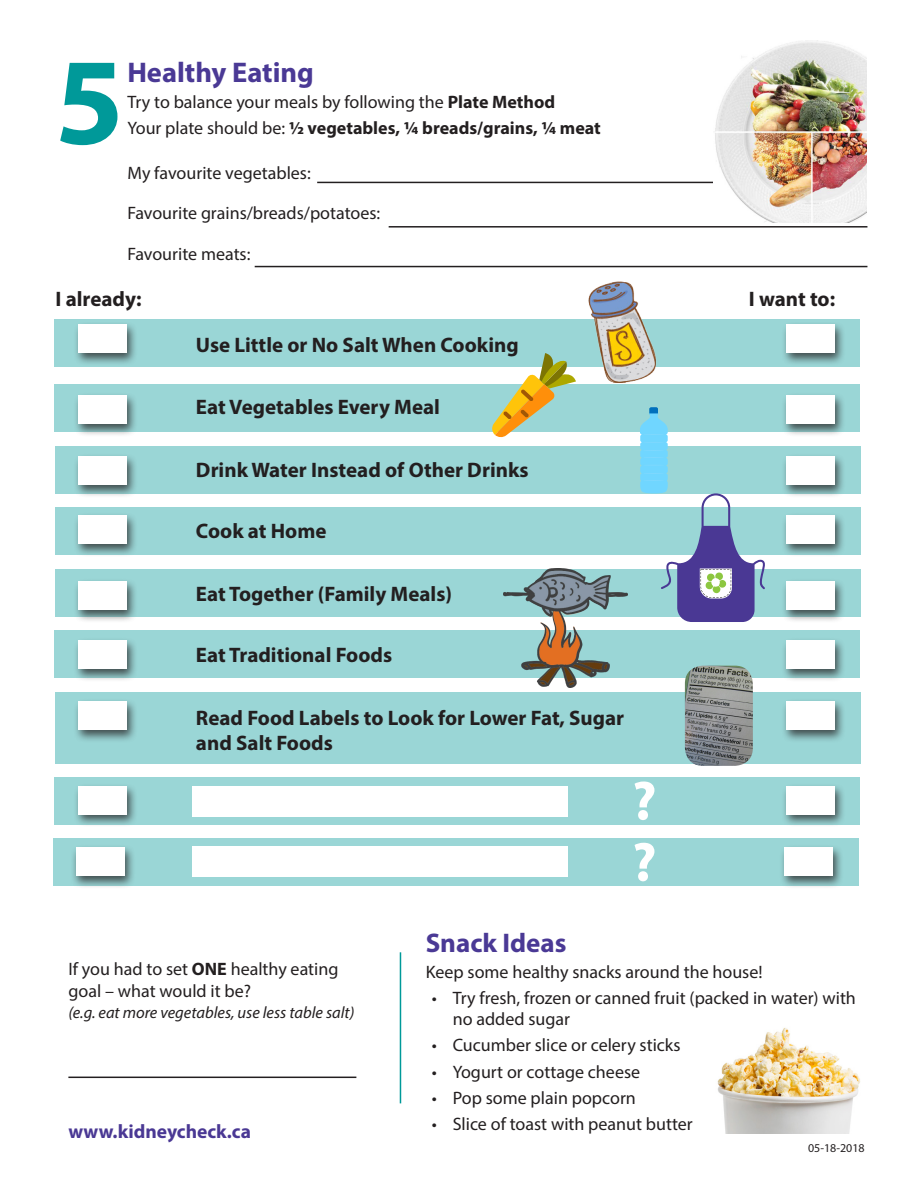
<style>
.page{position:relative;width:918px;height:1188px;background:#fff}
.page>*{position:absolute;margin:0;border:0;box-sizing:border-box;transform-origin:0 0}
.t1{font:700 124.5px "Myriad Pro";color:#099}
.t2{font:700 55.5px "Myriad Pro";color:#fff}
.t3{font:700 28.5px "Myriad Pro";color:#4a3995}
.t4{font:700 27px "Myriad Pro";color:#4a3995}
.t5{font:700 21px/25.2px "Myriad Pro";color:#231f20}
.t6{font:700 19.5px "Myriad Pro";color:#4a3894}
.t7{font:18px/21.6px "Myriad Pro";color:#231f20}
.t8{font:700 18px "Myriad Pro";color:#231f20}
.t9{font:italic 16.5px "Myriad Pro";color:#231f20}
.t10{font:12px "Myriad Pro";color:#231f20}
.s1{font-weight:700}
.s2{font-weight:400}
</style>
<div class="page">
<hr style="left:255px;top:266px;width:612px;height:1px;background:#231f20">
<div style="left:54px;top:319px;width:806px;height:48px;background:#9ad6d6"></div>
<div style="left:54px;top:385px;width:806px;height:47px;background:#9ad6d6"></div>
<div style="left:55px;top:446px;width:806px;height:47px;background:#9ad6d6"></div>
<div style="left:55px;top:508px;width:806px;height:47px;background:#9ad6d6"></div>
<div style="left:55px;top:569px;width:806px;height:47px;background:#9ad6d6"></div>
<div style="left:54px;top:631px;width:806px;height:47px;background:#9ad6d6"></div>
<div style="left:55px;top:692px;width:806px;height:71px;background:#9ad6d6"></div>
<div style="left:54px;top:778px;width:806px;height:47px;background:#9ad6d6"></div>
<div style="left:73px;top:783px;width:65px;height:45px;background:#231f20;opacity:.75"></div>
<div style="left:78px;top:786px;width:48px;height:28px;background:#fff"></div>
<div style="left:73px;top:699px;width:65px;height:44px;background:#231f20;opacity:.75"></div>
<div style="left:78px;top:702px;width:48px;height:28px;background:#fff"></div>
<div style="left:73px;top:322px;width:65px;height:45px;background:#231f20;opacity:.75"></div>
<div style="left:78px;top:325px;width:48px;height:28px;background:#fff"></div>
<div style="left:73px;top:393px;width:65px;height:44px;background:#231f20;opacity:.75"></div>
<div style="left:78px;top:396px;width:48px;height:28px;background:#fff"></div>
<div style="left:73px;top:453px;width:65px;height:45px;background:#231f20;opacity:.75"></div>
<div style="left:78px;top:457px;width:48px;height:28px;background:#fff"></div>
<div style="left:73px;top:512px;width:65px;height:45px;background:#231f20;opacity:.75"></div>
<div style="left:78px;top:515px;width:48px;height:28px;background:#fff"></div>
<div style="left:73px;top:578px;width:65px;height:45px;background:#231f20;opacity:.75"></div>
<div style="left:78px;top:581px;width:48px;height:28px;background:#fff"></div>
<div style="left:73px;top:637px;width:65px;height:45px;background:#231f20;opacity:.75"></div>
<div style="left:78px;top:640px;width:48px;height:28px;background:#fff"></div>
<div style="left:781px;top:783px;width:65px;height:45px;background:#231f20;opacity:.75"></div>
<div style="left:786px;top:786px;width:48px;height:28px;background:#fff"></div>
<div style="left:781px;top:699px;width:65px;height:44px;background:#231f20;opacity:.75"></div>
<div style="left:786px;top:702px;width:48px;height:28px;background:#fff"></div>
<div style="left:781px;top:322px;width:65px;height:45px;background:#231f20;opacity:.75"></div>
<div style="left:786px;top:325px;width:48px;height:28px;background:#fff"></div>
<div style="left:781px;top:393px;width:65px;height:44px;background:#231f20;opacity:.75"></div>
<div style="left:786px;top:396px;width:48px;height:28px;background:#fff"></div>
<div style="left:781px;top:453px;width:65px;height:45px;background:#231f20;opacity:.75"></div>
<div style="left:786px;top:457px;width:48px;height:28px;background:#fff"></div>
<div style="left:781px;top:512px;width:65px;height:45px;background:#231f20;opacity:.75"></div>
<div style="left:786px;top:515px;width:48px;height:28px;background:#fff"></div>
<div style="left:781px;top:578px;width:65px;height:45px;background:#231f20;opacity:.75"></div>
<div style="left:786px;top:581px;width:48px;height:28px;background:#fff"></div>
<div style="left:781px;top:637px;width:65px;height:45px;background:#231f20;opacity:.75"></div>
<div style="left:786px;top:640px;width:48px;height:28px;background:#fff"></div>
<div style="left:53px;top:838px;width:806px;height:47px;background:#9ad6d6"></div>
<div style="left:71px;top:845px;width:64px;height:44px;background:#231f20;opacity:.75"></div>
<div style="left:76px;top:848px;width:48px;height:28px;background:#fff"></div>
<div style="left:779px;top:845px;width:65px;height:44px;background:#231f20;opacity:.75"></div>
<div style="left:784px;top:848px;width:48px;height:28px;background:#fff"></div>
<div style="left:192px;top:786px;width:376px;height:31px;background:#fff"></div>
<div style="left:192px;top:846px;width:376px;height:31px;background:#fff"></div>
<hr style="left:400px;top:952px;width:1px;height:151px;background:#099">
<hr style="left:68px;top:1077px;width:288px;height:1px;background:#231f20">
<img style="left:588px;top:281px;width:68px;height:102px">
<svg style="left:491px;top:353px;width:85px;height:85px"></svg>
<svg style="left:640px;top:407px;width:125px;height:215px"></svg>
<img style="left:504px;top:569px;width:123px;height:119px">
<img style="left:685px;top:666px;width:68px;height:100px">
<img style="left:717px;top:1028px;width:143px;height:106px">
<hr style="left:317px;top:182px;width:404px;height:1px;background:#231f20">
<hr style="left:389px;top:226px;width:478px;height:2px;background:#231f20">
<img style="left:714px;top:41px;width:153px;height:182px">
<p class="t1" style="left:55px;top:21px;width:71px">5</p>
<p class="t3" style="left:127px;top:53px;width:188px">Healthy Eating</p>
<p class="t7" style="left:127px;top:91px;width:429px">Try to balance your meals by following the <span class="s1">Plate Method</span></p>
<p class="t8" style="left:127px;top:116px;width:475px"><span class="s2">Your plate should be:</span> ½ vegetables, ¼ breads/grains, ¼ meat</p>
<p class="t7" style="left:127px;top:161px;width:185px">My favourite vegetables:</p>
<p class="t7" style="left:127px;top:202px;width:254px">Favourite grains/breads/potatoes:</p>
<p class="t7" style="left:127px;top:242px;width:125px">Favourite meats:</p>
<p class="t5" style="left:56px;top:285px;width:88px">I already:</p>
<p class="t5" style="left:196px;top:331px;width:324px">Use Little or No Salt When Cooking</p>
<p class="t5" style="left:196px;top:394px;width:246px">Eat Vegetables Every Meal</p>
<p class="t5" style="left:196px;top:457px;width:334px">Drink Water Instead of Other Drinks</p>
<p class="t5" style="left:196px;top:518px;width:132px">Cook at Home</p>
<p class="t5" style="left:196px;top:581px;width:258px">Eat Together (Family Meals)</p>
<p class="t5" style="left:196px;top:642px;width:198px">Eat Traditional Foods</p>
<p class="t5" style="left:196px;top:705px;width:430px">Read Food Labels to Look for Lower Fat, Sugar and Salt Foods</p>
<p class="t2" style="left:632px;top:765px;width:26px">?</p>
<p class="t2" style="left:632px;top:826px;width:26px">?</p>
<p class="t5" style="left:749px;top:285px;width:88px">I want to:</p>
<p class="t7" style="left:68px;top:958px;width:272px">If you had to set <span class="s1">ONE</span> healthy eating goal – what would it be?</p>
<p class="t9" style="left:68px;top:1003px;width:288px">(e.g. eat more vegetables, use less table salt)</p>
<p class="t6" style="left:68px;top:1119px;width:184px">www.kidneycheck.ca</p>
<p class="t4" style="left:426px;top:925px;width:142px">Snack Ideas</p>
<p class="t7" style="left:426px;top:961px;width:338px">Keep some healthy snacks around the house!</p>
<p class="t7" style="left:453px;top:987px;width:405px;text-indent:-21px">• Try fresh, frozen or canned fruit (packed in water) with no added sugar</p>
<p class="t7" style="left:432px;top:1034px;width:250px">• Cucumber slice or celery sticks</p>
<p class="t7" style="left:432px;top:1060px;width:210px">• Yogurt or cottage cheese</p>
<p class="t7" style="left:432px;top:1087px;width:206px">• Pop some plain popcorn</p>
<p class="t7" style="left:432px;top:1113px;width:263px">• Slice of toast with peanut butter</p>
<p class="t10" style="left:808px;top:1141px;width:58px">05-18-2018</p>
</div>
